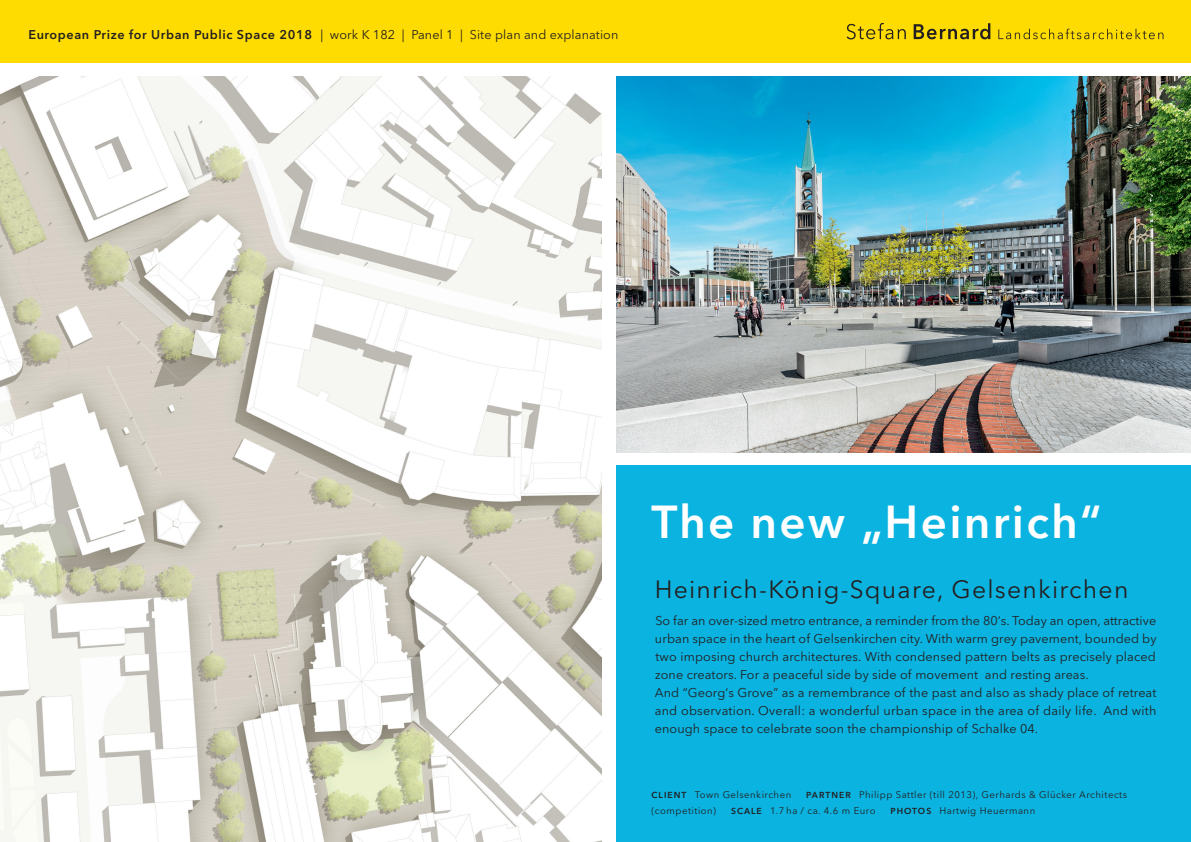
<style>
.page{position:relative;width:1191px;height:842px;background:#fff}
.page>*{position:absolute;margin:0;border:0;box-sizing:border-box;transform-origin:0 0}
.t1{font:600 45.8px "Avenir Next LT Pro";letter-spacing:.05em;color:#fff}
.t2{font:24.8px "Avenir Next LT Pro";letter-spacing:.05em;color:#231f20}
.t3{font:12.6px/18px "Avenir Next LT Pro";letter-spacing:.01em;color:#231f20;text-align:justify}
.t4{font:9.6px "Avenir Next LT Pro";letter-spacing:.05em;color:#231f20}
.s1{font-weight:600}
.s2{font-weight:600;font-size:8.6px}
</style>
<div class="page">
<img style="left:0;top:77px;width:602px;height:765px">
<div style="left:617px;top:466px;width:574px;height:376px;background:#0ab3e0"></div>
<img style="left:617px;top:77px;width:574px;height:375px">
<div style="left:0;top:0;width:1190px;height:62px;background:#ffdc01"></div>
<img style="left:846px;top:22px;width:318px;height:18px">
<p class="t3" style="left:28px;top:26px;width:591px"><span class="s1">European Prize for Urban Public Space 2018</span> | work K 182 | Panel 1 | Site plan and explanation</p>
<p class="t1" style="left:651px;top:494px;width:451px">The new „Heinrich“</p>
<p class="t2" style="left:655px;top:575px;width:475px">Heinrich-König-Square, Gelsenkirchen</p>
<p class="t3" style="left:655px;top:612px;width:503px">So far an over-sized metro entrance, a reminder from the 80‘s. Today an open, attractive urban space in the heart of Gelsenkirchen city. With warm grey pavement, bounded by two imposing church architectures. With condensed pattern belts as precisely placed zone creators. For a peaceful side by side of movement and resting areas.</p>
<p class="t3" style="left:655px;top:684px;width:503px">And “Georg‘s Grove” as a remembrance of the past and also as shady place of retreat and observation. Overall: a wonderful urban space in the area of daily life. And with enough space to celebrate soon the championship of Schalke 04.</p>
<p class="t4" style="left:651px;top:789px;width:141px"><span class="s2">CLIENT</span> Town Gelsenkirchen</p>
<p class="t4" style="left:806px;top:789px;width:322px"><span class="s2">PARTNER</span> Philipp Sattler (till 2013), Gerhards &amp; Glücker Architects</p>
<p class="t4" style="left:651px;top:804px;width:66px">(competition)</p>
<p class="t4" style="left:731px;top:804px;width:146px"><span class="s2">SCALE</span> 1.7 ha / ca. 4.6 m Euro</p>
<p class="t4" style="left:890px;top:804px;width:146px"><span class="s2">PHOTOS</span> Hartwig Heuermann</p>
</div>
